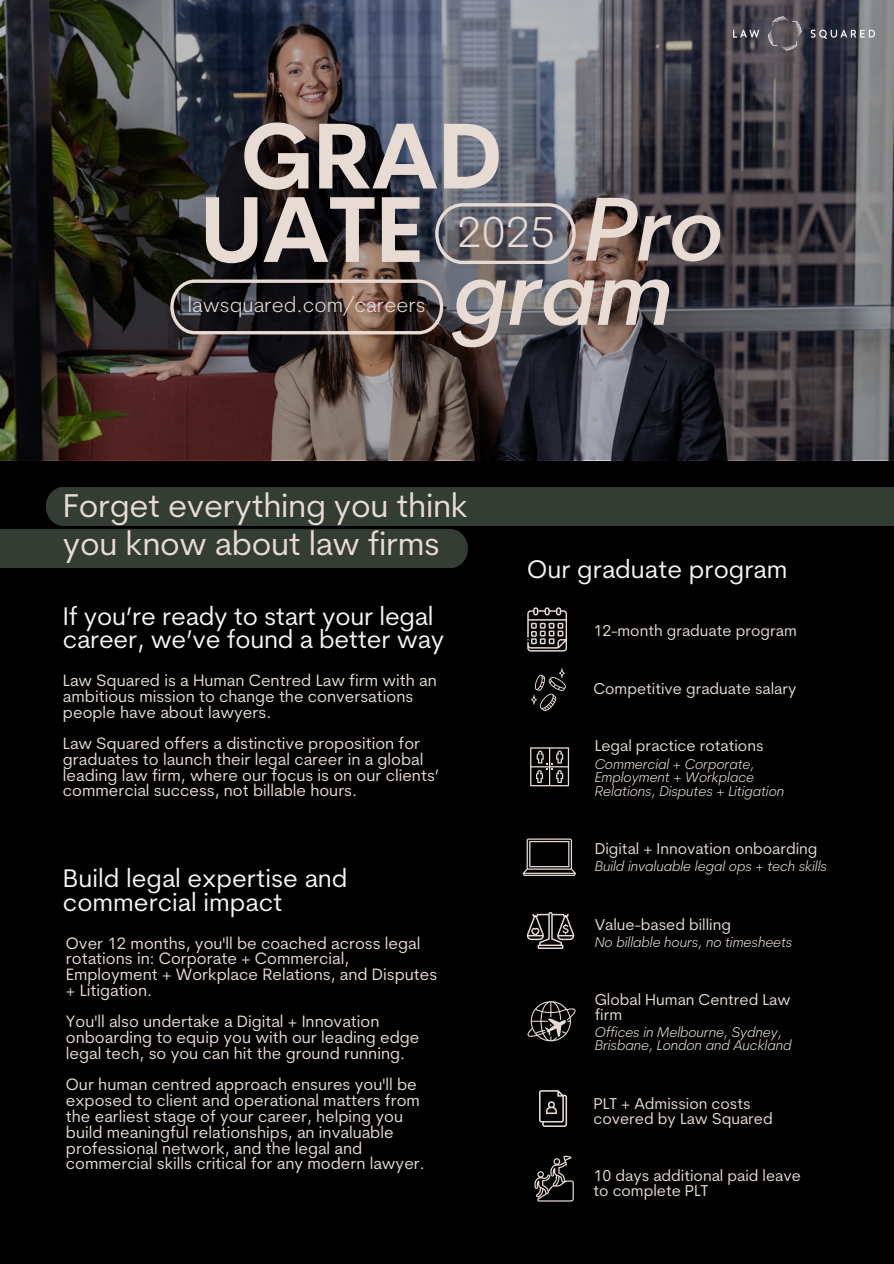
<style>
.page{position:relative;width:894px;height:1264px;background:#fff}
.page>*{position:absolute;margin:0;border:0;box-sizing:border-box;transform-origin:0 0}
.t1{font:700 91.5px "Cerebri Sans Pro";color:#e8dbd4}
.t2{font:italic 500 89.85px "Cerebri Sans Pro";color:#e8dbd4}
.t3{font:300 43.65px "Cerebri Sans Pro";color:#e8dbd4}
.t4{font:33px/38.2px "Cerebri Sans Pro";letter-spacing:-.01em;color:#e8dbd4}
.t5{font:25.5px/23.7px "Cerebri Sans Pro";color:#f7f5f2}
.t6{font:300 21px "Cerebri Sans Pro";color:#e8dbd4}
.t7{font:16.5px/15.8px "Cerebri Sans Pro";color:#e8dbd4}
.t8{font:15.75px/14.7px "Cerebri Sans Pro";color:#e8dbd4}
.t9{font:italic 300 14.25px/13.5px "Cerebri Sans Pro";color:#e8dbd4}
</style>
<div class="page">
<div style="left:0;top:0;width:893px;height:1263px;background:#000"></div>
<img style="left:0;top:0;width:893px;height:460px">
<img style="left:733px;top:17px;width:141px;height:34px">
<svg style="left:527px;top:607px;width:39px;height:44px"></svg>
<svg style="left:435px;top:203px;width:140px;height:61px;background:#726f76"></svg>
<svg style="left:170px;top:279px;width:273px;height:55px"></svg>
<div style="left:0;top:529px;width:467px;height:39px;background:#333d33"></div>
<svg style="left:46px;top:487px;width:847px;height:80px"></svg>
<svg style="left:531px;top:668px;width:34px;height:43px"></svg>
<svg style="left:530px;top:747px;width:39px;height:39px"></svg>
<svg style="left:522px;top:838px;width:53px;height:37px"></svg>
<svg style="left:526px;top:912px;width:48px;height:37px"></svg>
<svg style="left:527px;top:1001px;width:49px;height:40px"></svg>
<svg style="left:539px;top:1090px;width:28px;height:36px"></svg>
<svg style="left:534px;top:1155px;width:39px;height:46px"></svg>
<h1 class="t1" style="left:241px;top:120px;width:263px">GRAD</h1>
<h1 class="t1" style="left:200px;top:193px;width:225px">UATE</h1>
<h2 class="t2" style="left:583px;top:193px;width:141px">Pro</h2>
<h3 class="t2" style="left:453px;top:257px;width:221px">gram</h3>
<h2 class="t3" style="left:457px;top:214px;width:99px">2025</h2>
<h6 class="t6" style="left:188px;top:296px;width:239px">lawsquared.com/careers</h6>
<h4 class="t4" style="left:63px;top:489px;width:406px">Forget everything you think you know about law firms</h4>
<p class="t5" style="left:63px;top:606px;width:382px">If you’re ready to start your legal career, we’ve found a better way</p>
<h5 class="t7" style="left:63px;top:674px;width:375px">Law Squared is a Human Centred Law firm with an ambitious mission to change the conversations people have about lawyers.</h5>
<h5 class="t7" style="left:63px;top:737px;width:377px">Law Squared offers a distinctive proposition for graduates to launch their legal career in a global leading law firm, where our focus is on our clients’ commercial success, not billable hours.</h5>
<p class="t5" style="left:63px;top:869px;width:286px">Build legal expertise and commercial impact</p>
<p class="t7" style="left:66px;top:936px;width:373px">Over 12 months, you'll be coached across legal rotations in: Corporate + Commercial, Employment + Workplace Relations, and Disputes + Litigation.</p>
<p class="t7" style="left:66px;top:1015px;width:355px">You'll also undertake a Digital + Innovation onboarding to equip you with our leading edge legal tech, so you can hit the ground running.</p>
<p class="t7" style="left:66px;top:1078px;width:360px">Our human centred approach ensures you'll be exposed to client and operational matters from the earliest stage of your career, helping you build meaningful relationships, an invaluable professional network, and the legal and commercial skills critical for any modern lawyer.</p>
<p class="t5" style="left:527px;top:560px;width:262px">Our graduate program</p>
<p class="t8" style="left:593px;top:625px;width:205px">12-month graduate program</p>
<p class="t8" style="left:593px;top:682px;width:204px">Competitive graduate salary</p>
<h5 class="t8" style="left:594px;top:740px;width:170px">Legal practice rotations</h5>
<p class="t9" style="left:594px;top:758px;width:191px">Commercial + Corporate,<br>Employment + Workplace<br>Relations, Disputes + Litigation</p>
<p class="t8" style="left:594px;top:842px;width:224px">Digital + Innovation onboarding</p>
<p class="t9" style="left:594px;top:860px;width:234px">Build invaluable legal ops + tech skills</p>
<p class="t8" style="left:594px;top:918px;width:138px">Value-based billing</p>
<p class="t9" style="left:594px;top:936px;width:199px">No billable hours, no timesheets</p>
<p class="t8" style="left:594px;top:993px;width:197px">Global Human Centred Law firm</p>
<p class="t9" style="left:594px;top:1026px;width:198px">Offices in Melbourne, Sydney,<br>Brisbane, London and Auckland</p>
<p class="t8" style="left:593px;top:1097px;width:181px">PLT + Admission costs covered by Law Squared</p>
<p class="t8" style="left:593px;top:1169px;width:209px">10 days additional paid leave to complete PLT</p>
</div>
